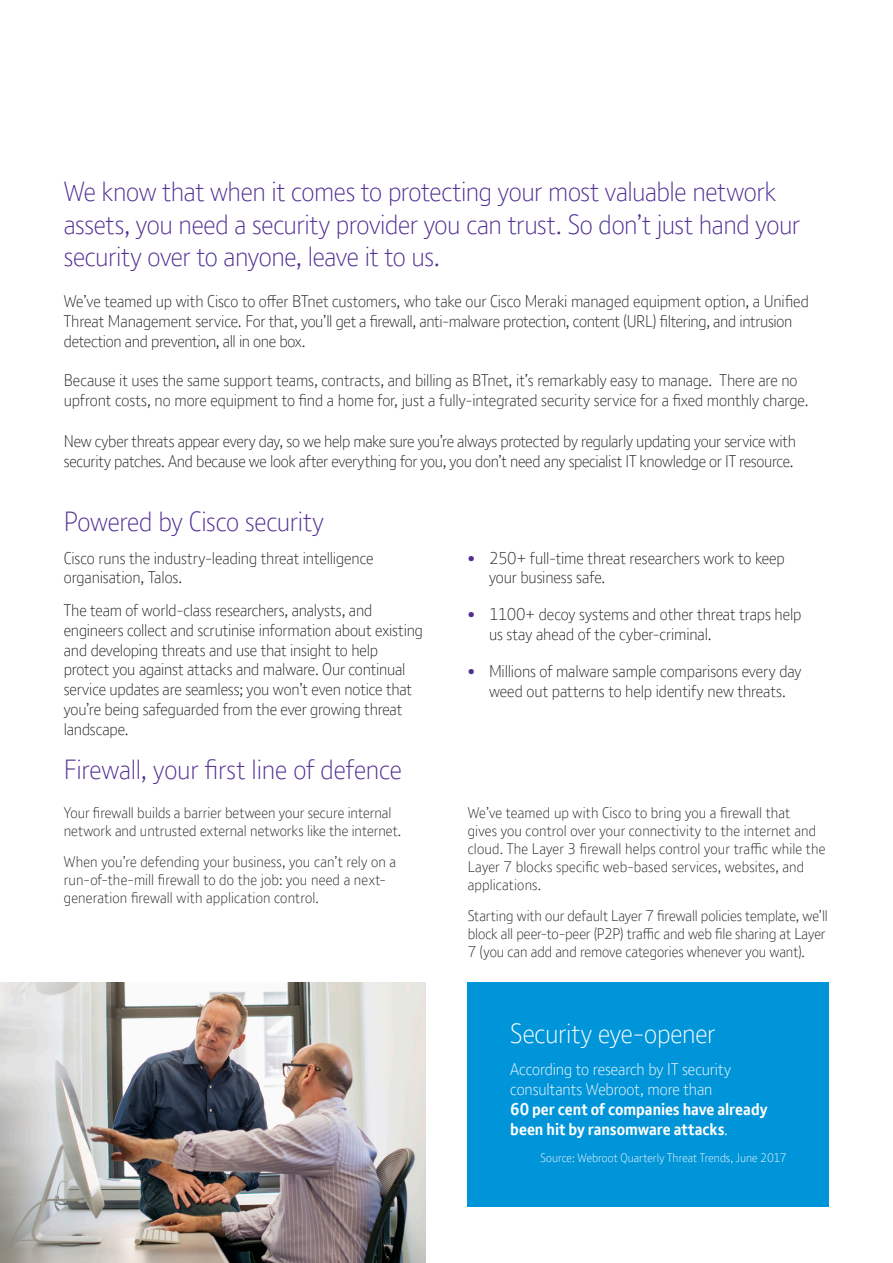
<style>
.page{position:relative;width:893px;height:1263px;background:#fff}
.page>*{position:absolute;margin:0;border:0;box-sizing:border-box;transform-origin:0 0}
.t1{font:300 27px/32.4px "BT Font";letter-spacing:-.015em;color:#502e92}
.t2{font:300 27px "BT Font";letter-spacing:-.01em;color:#fff}
.t3{font:300 16.5px/19.8px "BT Font";letter-spacing:-.01em;color:#231f20}
.t4{font:300 16.5px/19.8px "BT Font";letter-spacing:-.005em;color:#fff}
.t5{font:300 15px/18px "BT Font";letter-spacing:.005em;color:#231f20}
.t6{font:300 12px "BT Font";letter-spacing:.005em;color:#fff}
.s1{font-weight:800;color:#502e92}
.s2{font-weight:700}
</style>
<div class="page">
<div style="left:468px;top:982px;width:361px;height:225px;background:#0095d9"></div>
<img style="left:0;top:982px;width:425px;height:281px">
<p class="t1" style="left:64px;top:175px;width:738px">We know that when it comes to protecting your most valuable network assets, you need a security provider you can trust. So don’t just hand your security over to anyone, leave it to us.</p>
<p class="t3" style="left:64px;top:291px;width:747px">We’ve teamed up with Cisco to offer BTnet customers, who take our Cisco Meraki managed equipment option, a Unified<br>Threat Management service. For that, you’ll get a firewall, anti-malware protection, content (URL) filtering, and intrusion detection and prevention, all in one box.</p>
<p class="t3" style="left:64px;top:370px;width:746px">Because it uses the same support teams, contracts, and billing as BTnet, it’s remarkably easy to manage. There are no upfront costs, no more equipment to find a home for, just a fully-integrated security service for a fixed monthly charge.</p>
<p class="t3" style="left:64px;top:431px;width:734px">New cyber threats appear every day, so we help make sure you’re always protected by regularly updating your service with security patches. And because we look after everything for you, you don’t need any specialist IT knowledge or IT resource.</p>
<p class="t1" style="left:64px;top:505px;width:262px">Powered by Cisco security</p>
<p class="t3" style="left:64px;top:547px;width:311px">Cisco runs the industry-leading threat intelligence organisation, Talos.</p>
<p class="t3" style="left:64px;top:600px;width:361px">The team of world-class researchers, analysts, and engineers collect and scrutinise information about existing and developing threats and use that insight to help protect you against attacks and malware. Our continual service updates are seamless; you won’t even notice that you’re being safeguarded from the ever growing threat landscape.</p>
<p class="t1" style="left:64px;top:752px;width:340px">Firewall, your first line of defence</p>
<p class="t5" style="left:64px;top:803px;width:339px">Your firewall builds a barrier between your secure internal network and untrusted external networks like the internet.</p>
<p class="t5" style="left:64px;top:852px;width:334px">When you’re defending your business, you can’t rely on a run-of-the-mill firewall to do the job: you need a next&shy;generation firewall with application control.</p>
<p class="t3" style="left:489px;top:547px;width:297px;text-indent:-21px"><span class="s1">•</span> 250+ full-time threat researchers work to keep your business safe.</p>
<p class="t3" style="left:489px;top:604px;width:314px;text-indent:-21px"><span class="s1">•</span> 1100+ decoy systems and other threat traps help us stay ahead of the cyber-criminal.</p>
<p class="t3" style="left:468px;top:661px;width:335px;text-align:center"><span class="s1">•</span> Millions of malware sample comparisons every day weed out patterns to help identify new threats.</p>
<p class="t5" style="left:468px;top:803px;width:359px">We’ve teamed up with Cisco to bring you a firewall that<br>gives you control over your connectivity to the internet and cloud. The Layer 3 firewall helps control your traffic while the Layer 7 blocks specific web-based services, websites, and applications.</p>
<p class="t5" style="left:468px;top:906px;width:362px">Starting with our default Layer 7 firewall policies template, we’ll block all peer-to-peer (P2P) traffic and web file sharing at Layer<br>7 (you can add and remove categories whenever you want).</p>
<p class="t2" style="left:510px;top:1015px;width:207px">Security eye-opener</p>
<p class="t4" style="left:510px;top:1059px;width:259px">According to research by IT security consultants Webroot, more than<br><span class="s2">60 per cent of companies have already been hit by ransomware attacks</span>.</p>
<p class="t6" style="left:540px;top:1150px;width:248px">Source: Webroot Quarterly Threat Trends, June 2017</p>
</div>
